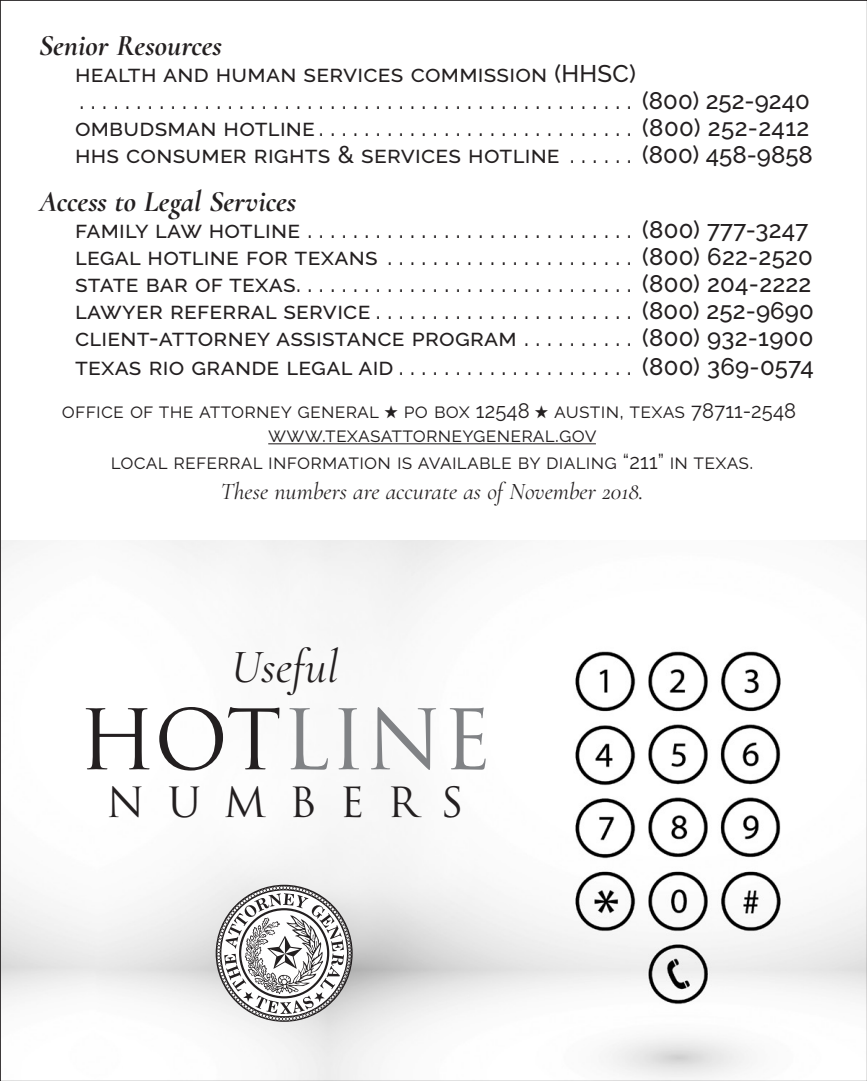
<style>
.page{position:relative;width:867px;height:1081px;background:#fff}
.page>*{position:absolute;margin:0;border:0;box-sizing:border-box;transform-origin:0 0}
.t1{font:81px "Trajan";color:#808285}
.t2{font:italic 48px "Cormorant";color:#231f20}
.t3{font:40.5px "Trajan";letter-spacing:.565em;color:#231f20}
.heading{font:italic 700 30px "Cormorant";color:#231f20}
.text{font:500 24px/28.5px "Raleway";letter-spacing:.01em;color:#231f20}
.t4{font:italic 24px "Cormorant";color:#231f20}
.t5{font:21px "Raleway";letter-spacing:.01em;color:#231f20;scale:.96 1}
.s1{color:#231f20}
</style>
<div class="page">
<img style="left:2px;top:540px;width:863px;height:538px">
<hr style="left:268px;top:443px;width:328px;height:1px;background:#231f20">
<svg style="left:216px;top:884px;width:137px;height:137px"></svg>
<p class="heading" style="left:39px;top:27px;width:185px">Senior Resources</p>
<p class="text" style="left:75px;top:59px;width:562px">health and human services commission (HHSC)</p>
<p class="text" style="left:80px;top:86px;width:732px">. . . . . . . . . . . . . . . . . . . . . . . . . . . . . . . . . . . . . . . . . . . . . . . . . (800) 252-9240</p>
<p class="text" style="left:75px;top:113px;width:736px">ombudsman hotline . . . . . . . . . . . . . . . . . . . . . . . . . . . . (800) 252-2412</p>
<p class="text" style="left:75px;top:140px;width:739px">hhs consumer rights &amp; services hotline . . . . . . (800) 458-9858</p>
<p class="heading" style="left:39px;top:183px;width:259px">Access to Legal Services</p>
<p class="text" style="left:75px;top:215px;width:735px">family law hotline . . . . . . . . . . . . . . . . . . . . . . . . . . . . . (800) 777-3247</p>
<p class="text" style="left:75px;top:242px;width:739px">legal hotline for texans . . . . . . . . . . . . . . . . . . . . . . (800) 622-2520</p>
<p class="text" style="left:75px;top:269px;width:738px">state bar of texas . . . . . . . . . . . . . . . . . . . . . . . . . . . . . . (800) 204-2222</p>
<p class="text" style="left:75px;top:296px;width:740px">lawyer referral service . . . . . . . . . . . . . . . . . . . . . . . (800) 252-9690</p>
<p class="text" style="left:75px;top:323px;width:740px">client-attorney assistance program . . . . . . . . . . (800) 932-1900 texas rio grande legal aid . . . . . . . . . . . . . . . . . . . . . (800) 369-0574</p>
<p class="t5" style="left:62px;top:398px;width:773px">office of the attorney general ★ po box 12548 ★ austin, texas 78711-2548 ★</p>
<p class="t5" style="left:268px;top:422px;width:343px">www.texasattorneygeneral.gov</p>
<p class="t5" style="left:111px;top:449px;width:670px">local referral information is available by dialing “211” in texas.</p>
<p class="t4" style="left:220px;top:477px;width:425px">These numbers are accurate as of November 2018.</p>
<p class="t2" style="left:232px;top:638px;width:108px">Useful</p>
<p class="t1" style="left:78px;top:690px;width:415px"><span class="s1">HOT</span>LINE</p>
<p class="t3" style="left:106px;top:777px;width:359px">NUMBERS</p>
</div>
